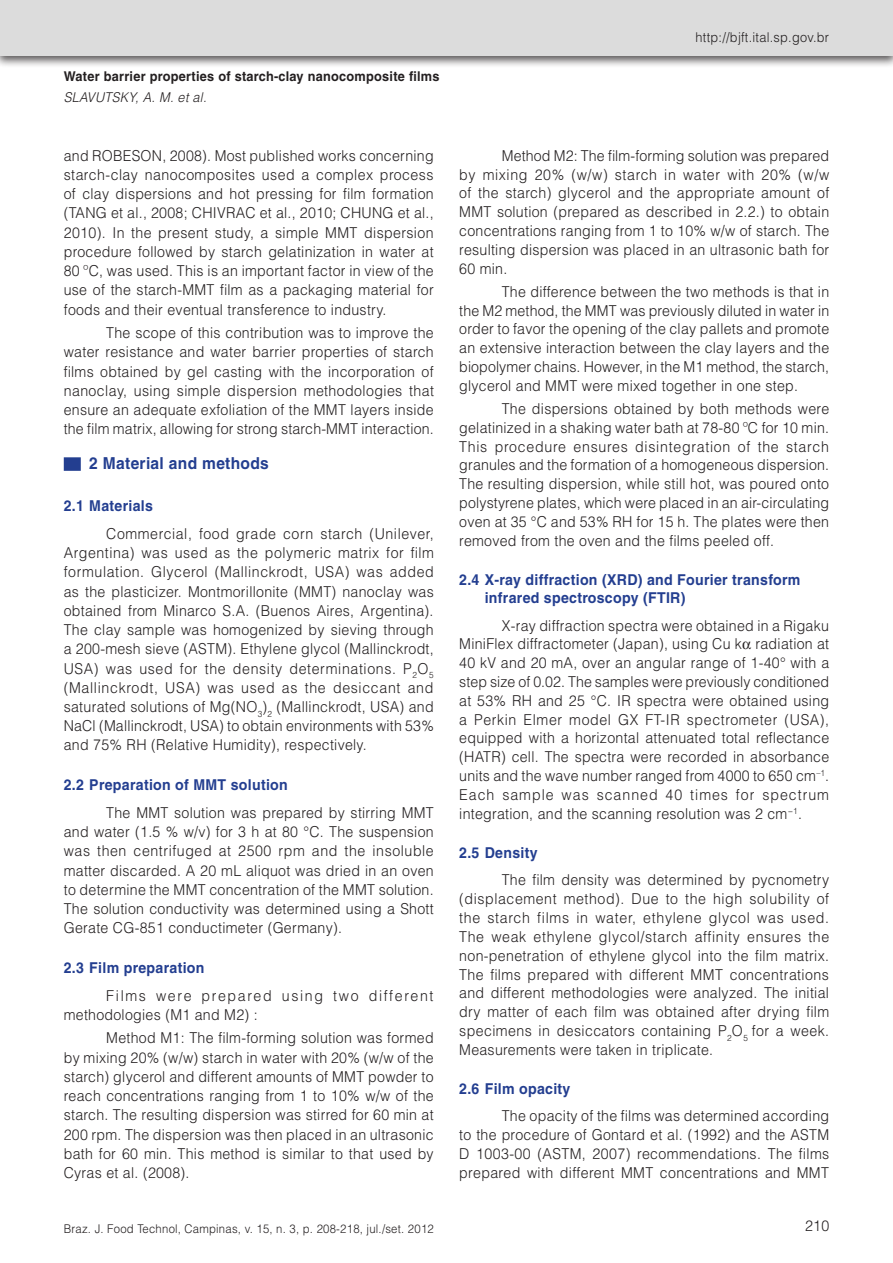
<style>
.page{position:relative;width:893px;height:1263px;background:#fff}
.page>*{position:absolute;margin:0;border:0;box-sizing:border-box;transform-origin:0 0}
.t1{font:700 16.5px "Helvetica";letter-spacing:.02em;color:#233e90;scale:.94 1}
.Corpo{font:300 15px/18.8px "Helvetica";letter-spacing:.02em;color:#231f20;text-align:justify;scale:.94 1}
.t2{font:700 15px/18px "Helvetica";letter-spacing:.02em;color:#233e90;scale:.94 1}
.Corpo-2{font:300 15px/19.2px "Helvetica";letter-spacing:.12em;color:#231f20;scale:.94 1}
.t3{font:700 13.5px "Helvetica";letter-spacing:.02em;color:#231f20;scale:.94 1}
.t4{font:300 13.5px "Helvetica";letter-spacing:.02em;color:#231f20;scale:.94 1}
.t5{font:italic 300 13.5px "Helvetica";letter-spacing:.02em;color:#231f20;scale:.94 1}
.t6{font:300 12px "Helvetica";letter-spacing:.02em;color:#231f20;scale:.94 1}
</style>
<div class="page">
<div style="left:0;top:0;width:893px;height:68px;background:#231f20;opacity:.75"></div>
<div style="left:0;top:0;width:893px;height:56px;background:#dcdcdc"></div>
<div style="left:64px;top:457px;width:17px;height:14px;background:#233e90"></div>
<p class="t3" style="left:64px;top:68px;width:401px">Water barrier properties of starch-clay nanocomposite films</p>
<p class="t5" style="left:64px;top:89px;width:153px">SLAVUTSKY, A. M. et al.</p>
<p class="Corpo" style="left:64px;top:146px;width:395px;line-height:19.2px">and ROBESON, 2008). Most published works concerning starch-clay nanocomposites used a complex process of clay dispersions and hot pressing for film formation (TANG et al., 2008; CHIVRAC et al., 2010; CHUNG et al., 2010). In the present study, a simple MMT dispersion procedure followed by starch gelatinization in water at 80 ºC, was used. This is an important factor in view of the use of the starch-MMT film as a packaging material for foods and their eventual transference to industry.</p>
<p class="Corpo" style="left:64px;top:323px;width:395px;line-height:19.2px;text-indent:43px">The scope of this contribution was to improve the water resistance and water barrier properties of starch films obtained by gel casting with the incorporation of nanoclay, using simple dispersion methodologies that ensure an adequate exfoliation of the MMT layers inside the film matrix, allowing for strong starch-MMT interaction.</p>
<p class="t1" style="left:89px;top:453px;width:193px">2 Material and methods</p>
<p class="t2" style="left:64px;top:497px;width:96px">2.1 Materials</p>
<p class="Corpo" style="left:64px;top:524px;width:395px;line-height:19.2px;text-indent:43px">Commercial, food grade corn starch (Unilever, Argentina) was used as the polymeric matrix for film formulation. Glycerol (Mallinckrodt, USA) was added as the plasticizer. Montmorillonite (MMT) nanoclay was obtained from Minarco S.A. (Buenos Aires, Argentina).<br>The clay sample was homogenized by sieving through a 200-mesh sieve (ASTM). Ethylene glycol (Mallinckrodt, USA) was used for the density determinations. P<sub>2</sub>O<sub>5 </sub>(Mallinckrodt, USA) was used as the desiccant and saturated solutions of Mg(NO<sub>3</sub>)<sub>2</sub> (Mallinckrodt, USA) and NaCl (Mallinckrodt, USA) to obtain environments with 53% and 75% RH (Relative Humidity), respectively.</p>
<p class="t2" style="left:64px;top:776px;width:240px">2.2 Preparation of MMT solution</p>
<p class="Corpo" style="left:64px;top:803px;width:395px;line-height:19.2px;text-indent:43px">The MMT solution was prepared by stirring MMT and water (1.5 % w/v) for 3 h at 80 °C. The suspension was then centrifuged at 2500 rpm and the insoluble matter discarded. A 20 mL aliquot was dried in an oven to determine the MMT concentration of the MMT solution.<br>The solution conductivity was determined using a Shott Gerate CG-851 conductimeter (Germany).</p>
<p class="t2" style="left:64px;top:958px;width:151px">2.3 Film preparation</p>
<p class="Corpo-2" style="left:64px;top:985px;width:395px;text-indent:43px">Films were prepared using two different methodologies (M1 and M2) :</p>
<p class="Corpo" style="left:64px;top:1028px;width:395px;line-height:19.2px;text-indent:43px">Method M1: The film-forming solution was formed by mixing 20% (w/w) starch in water with 20% (w/w of the starch) glycerol and different amounts of MMT powder to reach concentrations ranging from 1 to 10% w/w of the starch. The resulting dispersion was stirred for 60 min at 200 rpm. The dispersion was then placed in an ultrasonic bath for 60 min. This method is similar to that used by Cyras et al. (2008).</p>
<p class="t6" style="left:64px;top:1221px;width:395px">Braz. J. Food Technol, Campinas, v. 15, n. 3, p. 208-218, jul./set. 2012</p>
<p class="t4" style="left:696px;top:29px;width:144px">http://bjft.ital.sp.gov.br</p>
<p class="Corpo" style="left:459px;top:146px;width:395px;text-indent:43px">Method M2: The film-forming solution was prepared by mixing 20% (w/w) starch in water with 20% (w/w of the starch) glycerol and the appropriate amount of MMT solution (prepared as described in 2.2.) to obtain concentrations ranging from 1 to 10% w/w of starch. The resulting dispersion was placed in an ultrasonic bath for 60 min.</p>
<p class="Corpo" style="left:459px;top:282px;width:395px;text-indent:43px">The difference between the two methods is that in the M2 method, the MMT was previously diluted in water in order to favor the opening of the clay pallets and promote an extensive interaction between the clay layers and the biopolymer chains. However, in the M1 method, the starch, glycerol and MMT were mixed together in one step.</p>
<p class="Corpo" style="left:459px;top:399px;width:395px;text-indent:43px">The dispersions obtained by both methods were gelatinized in a shaking water bath at 78-80 ºC for 10 min.<br>This procedure ensures disintegration of the starch granules and the formation of a homogeneous dispersion.<br>The resulting dispersion, while still hot, was poured onto polystyrene plates, which were placed in an air-circulating oven at 35 °C and 53% RH for 15 h. The plates were then removed from the oven and the films peeled off.</p>
<p class="t2" style="left:485px;top:571px;width:337px;text-indent:-26px">2.4 X-ray diffraction (XRD) and Fourier transform infrared spectroscopy (FTIR)</p>
<p class="Corpo" style="left:459px;top:616px;width:395px;text-indent:43px">X-ray diffraction spectra were obtained in a Rigaku MiniFlex diffractometer (Japan), using Cu k radiation at 40 kV and 20 mA, over an angular range of 1-40° with a step size of 0.02. The samples were previously conditioned at 53% RH and 25 °C. IR spectra were obtained using a Perkin Elmer model GX FT-IR spectrometer (USA), equipped with a horizontal attenuated total reflectance (HATR) cell. The spectra were recorded in absorbance units and the wave number ranged from 4000 to 650 cm<sup>–1</sup>.<br>Each sample was scanned 40 times for spectrum integration, and the scanning resolution was 2 cm<sup>−1</sup>.</p>
<p class="t2" style="left:459px;top:843px;width:85px">2.5 Density</p>
<p class="Corpo" style="left:459px;top:870px;width:395px;text-indent:43px">The film density was determined by pycnometry (displacement method). Due to the high solubility of the starch films in water, ethylene glycol was used.<br>The weak ethylene glycol/starch affinity ensures the non-penetration of ethylene glycol into the film matrix.<br>The films prepared with different MMT concentrations and different methodologies were analyzed. The initial dry matter of each film was obtained after drying film specimens in desiccators containing P<sub>2</sub>O<sub>5</sub> for a week.<br>Measurements were taken in triplicate.</p>
<p class="t2" style="left:459px;top:1080px;width:120px">2.6 Film opacity</p>
<p class="Corpo" style="left:459px;top:1106px;width:395px;text-indent:43px">The opacity of the films was determined according to the procedure of Gontard et al. (1992) and the ASTM D 1003-00 (ASTM, 2007) recommendations. The films prepared with different MMT concentrations and MMT</p>
<p class="Corpo" style="left:805px;top:1216px;width:27px">210</p>
</div>
